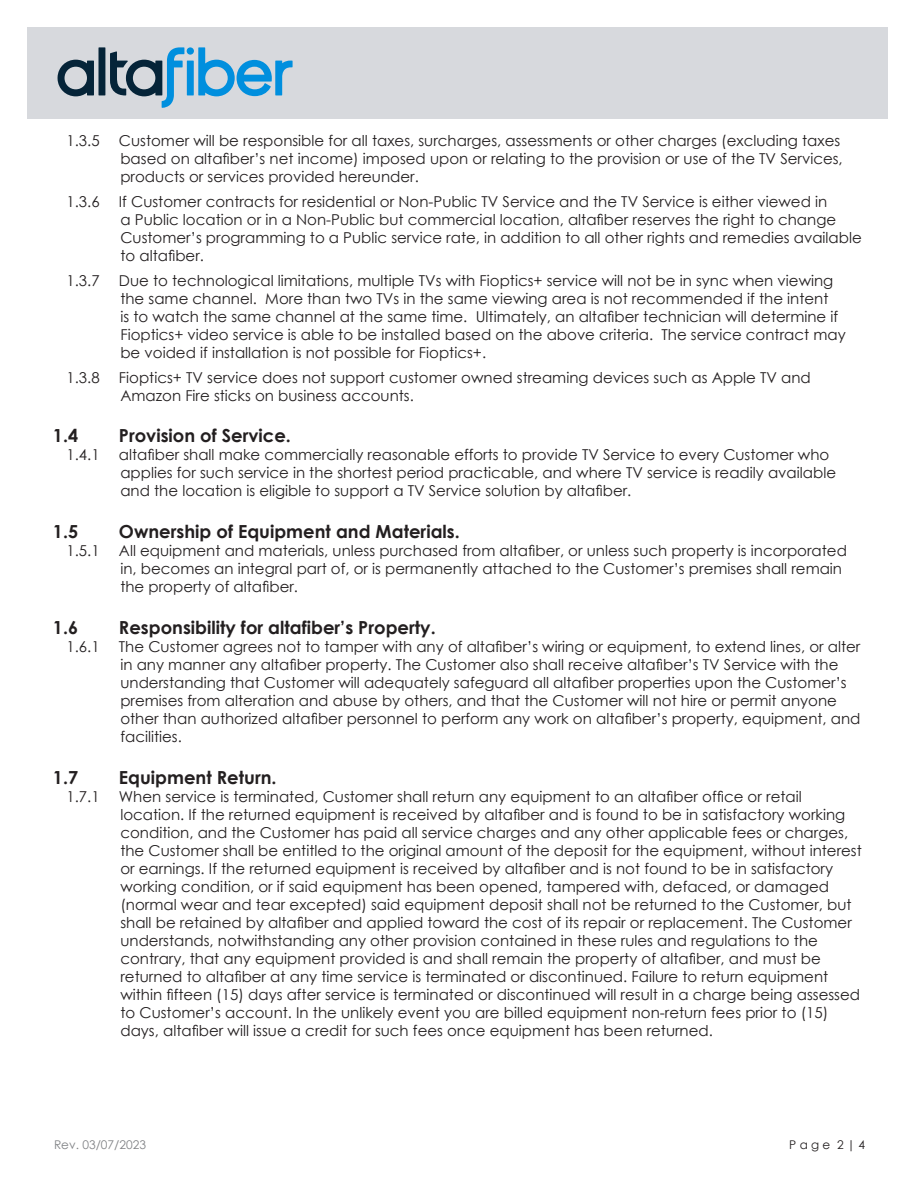
<style>
.page{position:relative;width:918px;height:1188px;background:#fff}
.page>*{position:absolute;margin:0;border:0;box-sizing:border-box;transform-origin:0 0}
.t1{font:700 18px "Century Gothic";color:#231f20}
.t2{font:15px/18px "Century Gothic";color:#231f20}
.t3{font:12px "Century Gothic";color:#808285}
.t4{font:12px "Century Gothic";color:#231f20}
</style>
<div class="page">
<div style="left:28px;top:28px;width:860px;height:91px;background:#d7d9dd"></div>
<div style="left:99px;top:47px;width:6px;height:48px;background:#052438"></div>
<div style="left:187px;top:61px;width:7px;height:34px;background:#008fde"></div>
<svg style="left:58px;top:60px;width:36px;height:36px"></svg>
<svg style="left:198px;top:47px;width:95px;height:49px"></svg>
<svg style="left:110px;top:47px;width:74px;height:61px"></svg>
<div style="left:187px;top:47px;width:7px;height:8px;background:#008fde;border-radius:50%"></div>
<p class="t2" style="left:66px;top:132px;width:35px">1.3.5</p>
<p class="t2" style="left:119px;top:132px;width:725px">Customer will be responsible for all taxes, surcharges, assessments or other charges (excluding taxes based on altafiber’s net income) imposed upon or relating to the provision or use of the TV Services, products or services provided hereunder.</p>
<p class="t2" style="left:66px;top:192px;width:35px">1.3.6</p>
<p class="t2" style="left:119px;top:192px;width:744px">If Customer contracts for residential or Non-Public TV Service and the TV Service is either viewed in<br>a Public location or in a Non-Public but commercial location, altafiber reserves the right to change Customer’s programming to a Public service rate, in addition to all other rights and remedies available to altafiber.</p>
<p class="t2" style="left:66px;top:271px;width:35px">1.3.7</p>
<p class="t2" style="left:119px;top:271px;width:728px">Due to technological limitations, multiple TVs with Fioptics+ service will not be in sync when viewing the same channel. More than two TVs in the same viewing area is not recommended if the intent<br>is to watch the same channel at the same time. Ultimately, an altafiber technician will determine if Fioptics+ video service is able to be installed based on the above criteria. The service contract may be voided if installation is not possible for Fioptics+.</p>
<p class="t2" style="left:66px;top:368px;width:35px">1.3.8</p>
<p class="t2" style="left:119px;top:368px;width:693px">Fioptics+ TV service does not support customer owned streaming devices such as Apple TV and<br>Amazon Fire sticks on business accounts.</p>
<p class="t1" style="left:53px;top:424px;width:27px">1.4</p>
<p class="t1" style="left:119px;top:424px;width:174px">Provision of Service.</p>
<p class="t2" style="left:66px;top:446px;width:35px">1.4.1</p>
<p class="t2" style="left:119px;top:446px;width:719px">altafiber shall make commercially reasonable efforts to provide TV Service to every Customer who applies for such service in the shortest period practicable, and where TV service is readily available and the location is eligible to support a TV Service solution by altafiber.</p>
<p class="t1" style="left:53px;top:520px;width:27px">1.5</p>
<p class="t1" style="left:119px;top:520px;width:342px">Ownership of Equipment and Materials.</p>
<p class="t2" style="left:66px;top:542px;width:35px">1.5.1</p>
<p class="t2" style="left:119px;top:542px;width:730px">All equipment and materials, unless purchased from altafiber, or unless such property is incorporated in, becomes an integral part of, or is permanently attached to the Customer’s premises shall remain the property of altafiber.</p>
<p class="t1" style="left:53px;top:616px;width:27px">1.6</p>
<p class="t1" style="left:119px;top:616px;width:318px">Responsibility for altafiber’s Property.</p>
<p class="t2" style="left:66px;top:637px;width:35px">1.6.1</p>
<p class="t2" style="left:119px;top:637px;width:743px">The Customer agrees not to tamper with any of altafiber’s wiring or equipment, to extend lines, or alter in any manner any altafiber property. The Customer also shall receive altafiber’s TV Service with the understanding that Customer will adequately safeguard all altafiber properties upon the Customer’s premises from alteration and abuse by others, and that the Customer will not hire or permit anyone other than authorized altafiber personnel to perform any work on altafiber’s property, equipment, and facilities.</p>
<p class="t1" style="left:53px;top:766px;width:27px">1.7</p>
<p class="t1" style="left:119px;top:766px;width:159px">Equipment Return.</p>
<p class="t2" style="left:66px;top:787px;width:35px">1.7.1</p>
<p class="t2" style="left:119px;top:787px;width:744px">When service is terminated, Customer shall return any equipment to an altafiber office or retail location. If the returned equipment is received by altafiber and is found to be in satisfactory working condition, and the Customer has paid all service charges and any other applicable fees or charges, the Customer shall be entitled to the original amount of the deposit for the equipment, without interest or earnings. If the returned equipment is received by altafiber and is not found to be in satisfactory working condition, or if said equipment has been opened, tampered with, defaced, or damaged (normal wear and tear excepted) said equipment deposit shall not be returned to the Customer, but shall be retained by altafiber and applied toward the cost of its repair or replacement. The Customer understands, notwithstanding any other provision contained in these rules and regulations to the contrary, that any equipment provided is and shall remain the property of altafiber, and must be returned to altafiber at any time service is terminated or discontinued. Failure to return equipment within fifteen (15) days after service is terminated or discontinued will result in a charge being assessed to Customer’s account. In the unlikely event you are billed equipment non-return fees prior to (15) days, altafiber will issue a credit for such fees once equipment has been returned.</p>
<p class="t3" style="left:54px;top:1136px;width:94px">Rev. 03/07/2023</p>
<p class="t4" style="left:789px;top:1136px;width:77px">P a g e 2 | 4</p>
</div>
